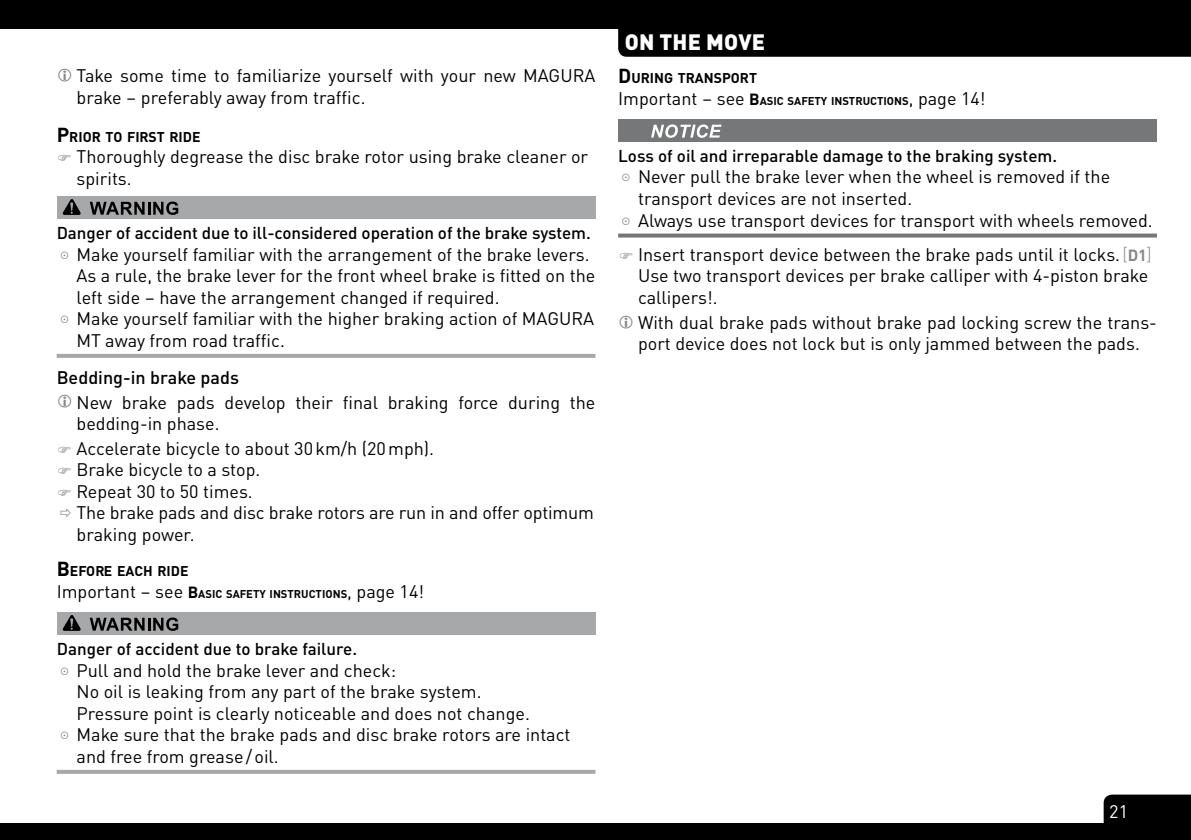
<style>
.page{position:relative;width:1191px;height:840px;background:#fff}
.page>*{position:absolute;margin:0;border:0;box-sizing:border-box;transform-origin:0 0}
.t1{font:900 22px "DINOT";letter-spacing:.01em;color:#fff}
.t2{font:18px/21.6px "DINOT";color:#000}
.t3{font:500 18px "DINOT";color:#000}
.t4{font:18px "DINOT";color:#fff}
.t5{font:500 17px "DINOT";letter-spacing:-.005em;color:#000}
.t6{font:700 14px "DINOT";color:#000}
.t7{font:700 11.2px "DINOT";color:#000}
.s1{font-size:20px}
.s2{font-weight:400;font-size:18px}
.s3{font-size:16px}
.s4{font-weight:300;color:#87888a}
.s5{font-weight:700;font-size:16px;color:#87888a}
</style>
<div class="page">
<div style="left:618px;top:28px;width:573px;height:29px;background:#000"></div>
<div style="left:0;top:0;width:1191px;height:28px;background:#000"></div>
<div style="left:1103px;top:794px;width:88px;height:28px;background:#000"></div>
<div style="left:0;top:822px;width:1191px;height:17px;background:#000"></div>
<hr style="left:57px;top:354px;width:538px;height:4px;background:#a7a8aa">
<svg style="left:57px;top:769px;width:538px;height:4px;fill:#a7a8aa"></svg>
<div style="left:57px;top:196px;width:538px;height:22px;background:#a7a8aa"></div>
<svg style="left:63px;top:199px;width:18px;height:16px"></svg>
<svg style="left:90px;top:201px;width:88px;height:14px"></svg>
<div style="left:57px;top:611px;width:538px;height:23px;background:#a7a8aa"></div>
<svg style="left:63px;top:615px;width:18px;height:15px"></svg>
<svg style="left:90px;top:617px;width:88px;height:13px"></svg>
<svg style="left:618px;top:233px;width:539px;height:4px;background:#88898b"></svg>
<div style="left:618px;top:119px;width:539px;height:22px;background:#767779"></div>
<svg style="left:651px;top:124px;width:70px;height:14px"></svg>
<p class="t2" style="left:77px;top:63px;width:520px">Take some time to familiarize yourself with your new MAGURA brake – preferably away from traffic.</p>
<p class="t6" style="left:57px;top:126px;width:145px"><span class="s1">P</span>RIOR TO FIRST RIDE</p>
<p class="t2" style="left:77px;top:145px;width:513px">Thoroughly degrease the disc brake rotor using brake cleaner or spirits.</p>
<p class="t5" style="left:57px;top:219px;width:535px">Danger of accident due to ill-considered operation of the brake system.</p>
<p class="t2" style="left:77px;top:242px;width:520px">Make yourself familiar with the arrangement of the brake levers.<br>As a rule, the brake lever for the front wheel brake is fitted on the left side – have the arrangement changed if required.<br>Make yourself familiar with the higher braking action of MAGURA MT away from road traffic.</p>
<p class="t3" style="left:57px;top:363px;width:184px">Bedding-in brake pads</p>
<p class="t2" style="left:77px;top:390px;width:520px">New brake pads develop their final braking force during the bedding-in phase.</p>
<p class="t2" style="left:77px;top:436px;width:519px">Accelerate bicycle to about 30km/h (20mph).<br>Brake bicycle to a stop.<br>Repeat 30 to 50 times.<br>The brake pads and disc brake rotors are run in and offer optimum braking power.</p>
<p class="t6" style="left:57px;top:560px;width:133px"><span class="s1">B</span>EFORE EACH RIDE</p>
<p class="t7" style="left:57px;top:585px;width:369px"><span class="s2">Important – see</span> <span class="s3">B</span>ASIC SAFETY INSTRUCTIONS<span class="s2">, page 14!</span></p>
<p class="t5" style="left:57px;top:635px;width:302px">Danger of accident due to brake failure.</p>
<p class="t2" style="left:77px;top:657px;width:495px">Pull and hold the brake lever and check:<br>No oil is leaking from any part of the brake system.<br>Pressure point is clearly noticeable and does not change.<br>Make sure that the brake pads and disc brake rotors are intact and free from grease/oil.</p>
<p class="t1" style="left:624px;top:25px;width:142px">ON THE MOVE</p>
<p class="t6" style="left:618px;top:67px;width:140px"><span class="s1">D</span> URING TRANSPORT</p>
<p class="t7" style="left:618px;top:92px;width:369px"><span class="s2">Important – see</span> <span class="s3">B</span>ASIC SAFETY INSTRUCTIONS<span class="s2">, page 14!</span></p>
<p class="t5" style="left:618px;top:142px;width:440px">Loss of oil and irreparable damage to the braking system.</p>
<p class="t2" style="left:638px;top:165px;width:516px">Never pull the brake lever when the wheel is removed if the transport devices are not inserted.<br>Always use transport devices for transport with wheels removed.</p>
<p class="t2" style="left:638px;top:242px;width:515px">Insert transport device between the brake pads until it locks.<span class="s4">[</span><span class="s5">D1</span><span class="s4">]<br></span>Use two transport devices per brake calliper with 4-piston brake callipers!.</p>
<p class="t2" style="left:638px;top:310px;width:520px">With dual brake pads without brake pad locking screw the trans&shy;port device does not lock but is only jammed between the pads.</p>
<p class="t4" style="left:1109px;top:796px;width:20px">21</p>
</div>
